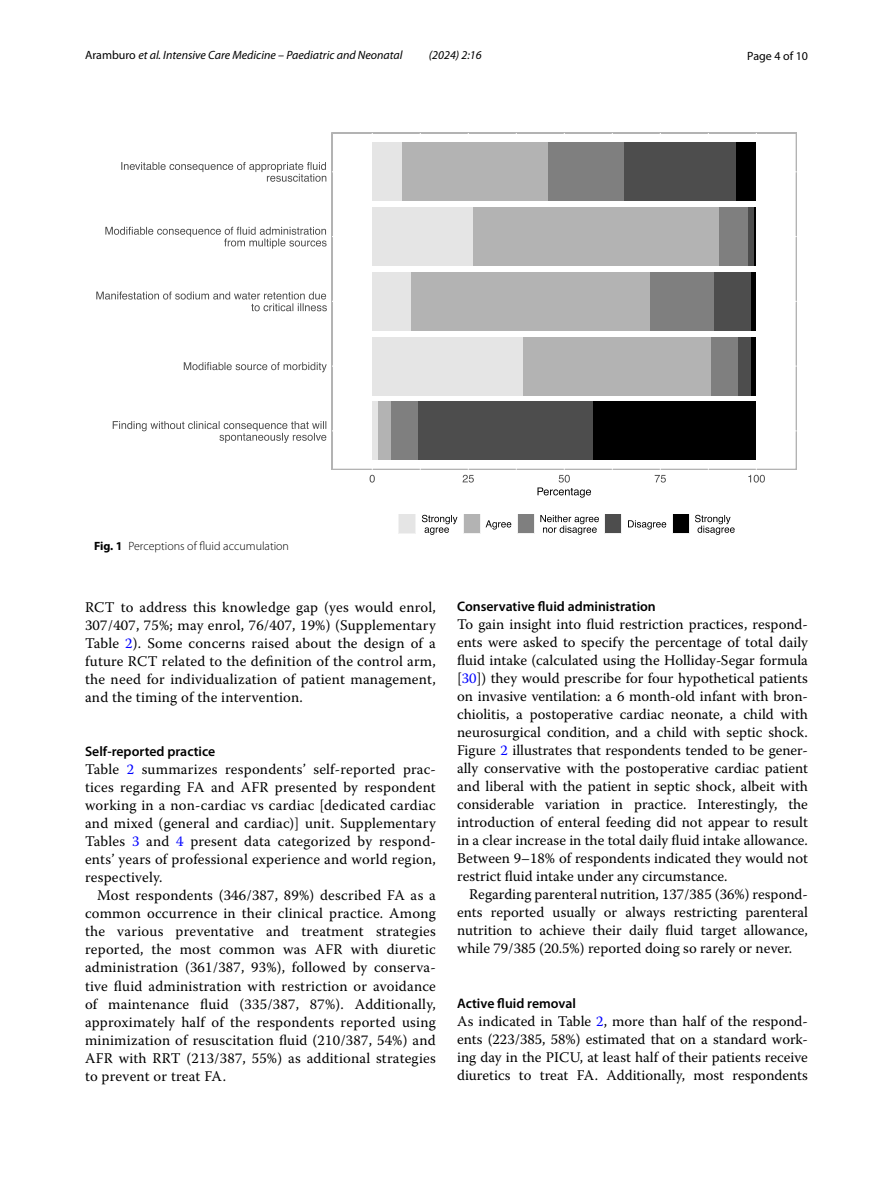
<style>
.page{position:relative;width:893px;height:1187px;background:#fff}
.page>*{position:absolute;margin:0;border:0;box-sizing:border-box;transform-origin:0 0}
.t1{font:14.7px/18px "Warnock Pro";letter-spacing:.005em;color:#000;text-align:justify}
.t2{font:600 13.8px "Myriad Pro";color:#000}
.t3{font:italic 12px "Myriad Pro";color:#000}
.t4{font:300 12px "Myriad Pro";color:#000}
.t5{font:12px "Myriad Pro";color:#000}
.s1{font-style:normal}
.s2{font-weight:700}
.s3{color:#00f}
</style>
<div class="page">
<svg style="left:332px;top:133px;width:465px;height:336px"></svg>
<hr style="left:420px;top:133px;width:1px;height:336px;background:#fff">
<hr style="left:516px;top:133px;width:1px;height:336px;background:#fff">
<hr style="left:612px;top:133px;width:1px;height:336px;background:#fff">
<hr style="left:708px;top:133px;width:1px;height:336px;background:#fff">
<hr style="left:332px;top:430px;width:465px;height:1px;background:#fff">
<hr style="left:332px;top:365px;width:465px;height:1px;background:#fff">
<hr style="left:332px;top:301px;width:465px;height:1px;background:#fff">
<hr style="left:332px;top:236px;width:465px;height:1px;background:#fff">
<hr style="left:332px;top:171px;width:465px;height:1px;background:#fff">
<hr style="left:372px;top:133px;width:1px;height:336px;background:#fff">
<hr style="left:468px;top:133px;width:1px;height:336px;background:#fff">
<hr style="left:564px;top:133px;width:1px;height:336px;background:#fff">
<hr style="left:660px;top:133px;width:1px;height:336px;background:#fff">
<hr style="left:756px;top:133px;width:1px;height:336px;background:#fff">
<div style="left:372px;top:143px;width:30px;height:58px;background:#e5e5e5"></div>
<div style="left:372px;top:207px;width:101px;height:59px;background:#e5e5e5"></div>
<div style="left:372px;top:272px;width:40px;height:58px;background:#e5e5e5"></div>
<div style="left:372px;top:337px;width:151px;height:58px;background:#e5e5e5"></div>
<div style="left:372px;top:401px;width:6px;height:59px;background:#e5e5e5"></div>
<div style="left:402px;top:143px;width:146px;height:58px;background:#b3b3b3"></div>
<div style="left:473px;top:207px;width:247px;height:59px;background:#b3b3b3"></div>
<div style="left:412px;top:272px;width:239px;height:58px;background:#b3b3b3"></div>
<div style="left:523px;top:337px;width:188px;height:58px;background:#b3b3b3"></div>
<div style="left:378px;top:401px;width:13px;height:59px;background:#b3b3b3"></div>
<div style="left:548px;top:143px;width:76px;height:58px;background:#7f7f7f"></div>
<div style="left:720px;top:207px;width:28px;height:59px;background:#7f7f7f"></div>
<div style="left:651px;top:272px;width:63px;height:58px;background:#7f7f7f"></div>
<div style="left:711px;top:337px;width:27px;height:58px;background:#7f7f7f"></div>
<div style="left:391px;top:401px;width:27px;height:59px;background:#7f7f7f"></div>
<div style="left:624px;top:143px;width:113px;height:58px;background:#4d4d4d"></div>
<div style="left:748px;top:207px;width:6px;height:59px;background:#4d4d4d"></div>
<div style="left:714px;top:272px;width:38px;height:58px;background:#4d4d4d"></div>
<div style="left:738px;top:337px;width:14px;height:58px;background:#4d4d4d"></div>
<div style="left:418px;top:401px;width:175px;height:59px;background:#4d4d4d"></div>
<div style="left:737px;top:143px;width:19px;height:58px;background:#000"></div>
<hr style="left:754px;top:207px;width:2px;height:59px;background:#000">
<hr style="left:752px;top:272px;width:4px;height:58px;background:#000">
<hr style="left:752px;top:337px;width:4px;height:58px;background:#000">
<div style="left:593px;top:401px;width:163px;height:59px;background:#000"></div>
<svg style="left:113px;top:421px;width:213px;height:22px"></svg>
<svg style="left:184px;top:362px;width:143px;height:10px"></svg>
<svg style="left:96px;top:291px;width:231px;height:20px"></svg>
<svg style="left:105px;top:227px;width:222px;height:21px"></svg>
<svg style="left:121px;top:162px;width:205px;height:20px"></svg>
<svg style="left:370px;top:474px;width:395px;height:23px"></svg>
<div style="left:399px;top:514px;width:17px;height:19px;background:#ebebeb"></div>
<div style="left:400px;top:514px;width:15px;height:19px;background:#e5e5e5"></div>
<svg style="left:463px;top:514px;width:17px;height:19px"></svg>
<div style="left:464px;top:514px;width:15px;height:19px;background:#b3b3b3"></div>
<svg style="left:517px;top:514px;width:17px;height:19px"></svg>
<div style="left:518px;top:514px;width:15px;height:19px;background:#7f7f7f"></div>
<div style="left:605px;top:514px;width:17px;height:19px;background:#f2f2f2"></div>
<div style="left:605px;top:514px;width:16px;height:19px;background:#4d4d4d"></div>
<svg style="left:672px;top:514px;width:17px;height:19px"></svg>
<div style="left:673px;top:514px;width:15px;height:19px;background:#000"></div>
<svg style="left:422px;top:514px;width:35px;height:21px"></svg>
<svg style="left:486px;top:520px;width:25px;height:9px"></svg>
<svg style="left:540px;top:515px;width:59px;height:20px"></svg>
<svg style="left:628px;top:520px;width:38px;height:9px"></svg>
<svg style="left:695px;top:514px;width:40px;height:21px"></svg>
<p class="t3" style="left:85px;top:48px;width:319px"><span class="s1">Aramburo</span> et al. Intensive Care Medicine – Paediatric and Neonatal</p>
<p class="t3" style="left:429px;top:48px;width:54px">(2024) 2:16</p>
<p class="t5" style="left:747px;top:48px;width:62px">Page 4 of 10</p>
<p class="t4" style="left:94px;top:539px;width:197px"><span class="s2">Fig. 1</span> Perceptions of fluid accumulation</p>
<p class="t1" style="left:85px;top:597px;width:352px">RCT to address this knowledge gap (yes would enrol, 307/407, 75%; may enrol, 76/407, 19%) (Supplementary Table <span class="s3">2</span>). Some concerns raised about the design of a future RCT related to the definition of the control arm, the need for individualization of patient management, and the timing of the intervention.</p>
<p class="t2" style="left:85px;top:743px;width:132px">Self‑reported practice</p>
<p class="t1" style="left:85px;top:760px;width:352px">Table <span class="s3">2</span> summarizes respondents’ self-reported prac&shy;tices regarding FA and AFR presented by respondent working in a non-cardiac vs cardiac [dedicated cardiac and mixed (general and cardiac)] unit. Supplementary Tables <span class="s3">3</span> and <span class="s3">4</span> present data categorized by respond&shy;ents’ years of professional experience and world region, respectively.</p>
<p class="t1" style="left:85px;top:886px;width:352px;text-indent:12px">Most respondents (346/387, 89%) described FA as a common occurrence in their clinical practice. Among the various preventative and treatment strategies reported, the most common was AFR with diuretic administration (361/387, 93%), followed by conserva&shy;tive fluid administration with restriction or avoidance of maintenance fluid (335/387, 87%). Additionally, approximately half of the respondents reported using minimization of resuscitation fluid (210/387, 54%) and AFR with RRT (213/387, 55%) as additional strategies to prevent or treat FA.</p>
<p class="t2" style="left:457px;top:597px;width:200px">Conservative fluid administration</p>
<p class="t1" style="left:457px;top:615px;width:352px">To gain insight into fluid restriction practices, respond&shy;ents were asked to specify the percentage of total daily fluid intake (calculated using the Holliday-Segar formula [<span class="s3">30</span>]) they would prescribe for four hypothetical patients on invasive ventilation: a 6 month-old infant with bron&shy;chiolitis, a postoperative cardiac neonate, a child with neurosurgical condition, and a child with septic shock.<br>Figure <span class="s3">2</span> illustrates that respondents tended to be gener&shy;ally conservative with the postoperative cardiac patient and liberal with the patient in septic shock, albeit with considerable variation in practice. Interestingly, the introduction of enteral feeding did not appear to result in a clear increase in the total daily fluid intake allowance.<br>Between 9–18% of respondents indicated they would not restrict fluid intake under any circumstance.</p>
<p class="t1" style="left:457px;top:885px;width:352px;text-indent:12px">Regarding parenteral nutrition, 137/385 (36%) respond&shy;ents reported usually or always restricting parenteral nutrition to achieve their daily fluid target allowance, while 79/385 (20.5%) reported doing so rarely or never.</p>
<p class="t2" style="left:457px;top:994px;width:120px">Active fluid removal</p>
<p class="t1" style="left:457px;top:1011px;width:352px">As indicated in Table <span class="s3">2</span>, more than half of the respond&shy;ents (223/385, 58%) estimated that on a standard work&shy;ing day in the PICU, at least half of their patients receive diuretics to treat FA. Additionally, most respondents</p>
</div>
